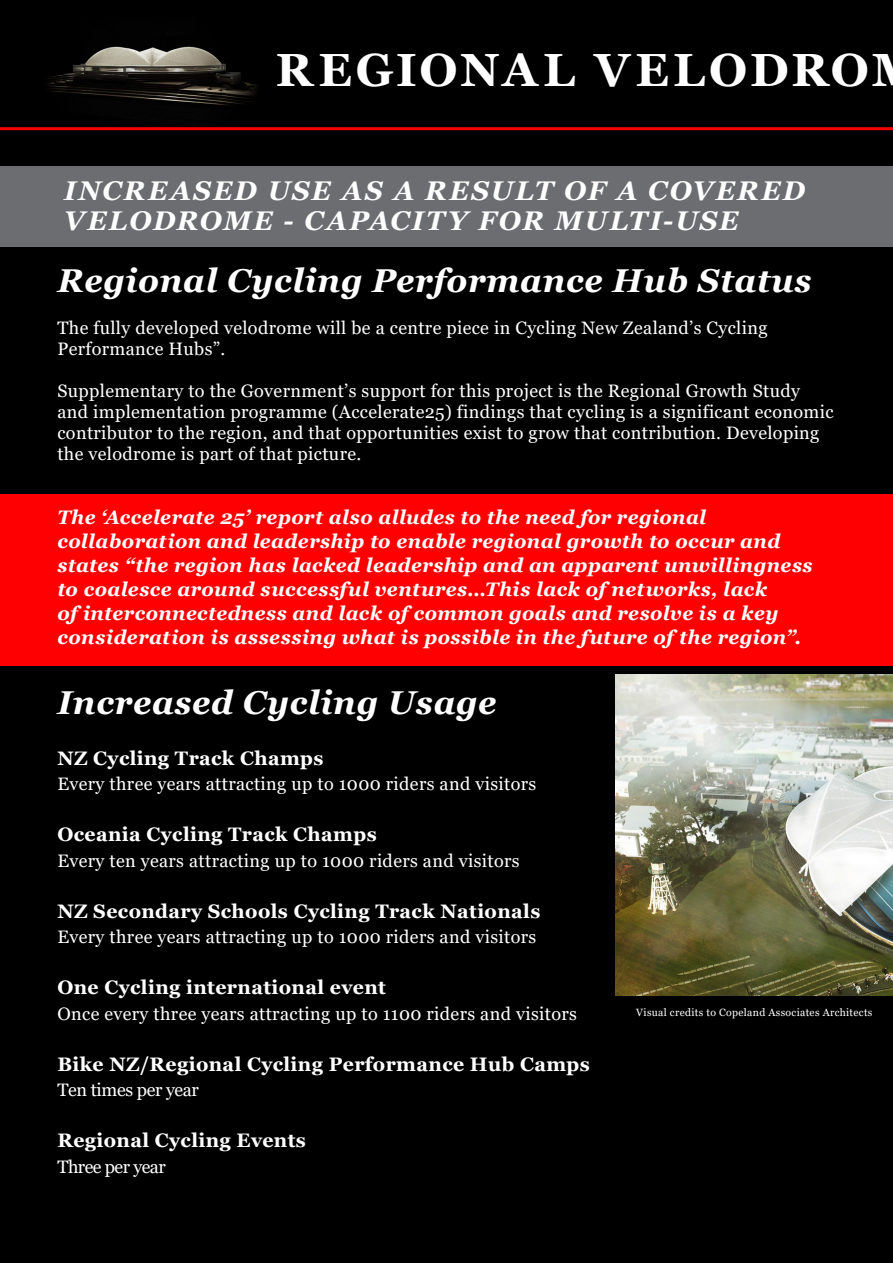
<style>
.page{position:relative;width:893px;height:1263px;background:#000}
.page>*{position:absolute;margin:0;border:0;box-sizing:border-box;transform-origin:0 0}
.t1{font:700 46.5px "Georgia";letter-spacing:.07em;color:#fff}
.t2{font:italic 700 33px "Georgia";letter-spacing:.02em;color:#fff}
.t3{font:italic 700 27px/30px "Georgia";letter-spacing:.07em;color:#fff}
.t4{font:italic 700 19.5px/24px "Georgia";letter-spacing:.02em;color:#fff}
.t5{font:700 19.5px "Georgia";letter-spacing:.02em;color:#fff}
.t6{font:18px/21px "Georgia";letter-spacing:.02em;color:#fff}
.t7{font:18px "Georgia";letter-spacing:-.02em;color:#fff}
.t8{font:18px "Georgia";letter-spacing:-.03em;color:#fff}
.t9{font:10.5px "Georgia";letter-spacing:.03em;color:#fff}
</style>
<div class="page">
<hr style="left:0;top:127px;width:893px;height:3px;background:#fe0002">
<img style="left:43px;top:15px;width:217px;height:110px">
<div style="left:0;top:494px;width:893px;height:171px;background:#fe0002"></div>
<div style="left:0;top:166px;width:893px;height:80px;background:#6c6d70"></div>
<img style="left:615px;top:675px;width:278px;height:320px">
<p class="t1" style="left:276px;top:40px;width:595px">REGIONAL VELODRO</p>
<p class="t3" style="left:64px;top:175px;width:743px">INCREASED USE AS A RESULT OF A COVERED<br>VELODROME - CAPACITY FOR MULTI-USE</p>
<p class="t2" style="left:57px;top:259px;width:756px">Regional Cycling Performance Hub Status</p>
<p class="t6" style="left:57px;top:317px;width:712px">The fully developed velodrome will be a centre piece in Cycling New Zealand’s Cycling<br>Performance Hubs”.</p>
<p class="t6" style="left:57px;top:380px;width:778px">Supplementary to the Government’s support for this project is the Regional Growth Study and implementation programme (Accelerate25) findings that cycling is a significant economic contributor to the region, and that opportunities exist to grow that contribution. Developing the velodrome is part of that picture.</p>
<p class="t4" style="left:57px;top:506px;width:757px">The ‘Accelerate 25’ report also alludes to the need for regional collaboration and leadership to enable regional growth to occur and states “the region has lacked leadership and an apparent unwillingness to coalesce around successful ventures…This lack of networks, lack<br>of interconnectedness and lack of common goals and resolve is a key consideration is assessing what is possible in the future of the region”.</p>
<p class="t2" style="left:57px;top:681px;width:441px">Increased Cycling Usage</p>
<p class="t5" style="left:57px;top:745px;width:268px">NZ Cycling Track Champs</p>
<p class="t6" style="left:57px;top:774px;width:480px">Every three years attracting up to 1000 riders and visitors</p>
<p class="t5" style="left:57px;top:822px;width:321px">Oceania Cycling Track Champs</p>
<p class="t6" style="left:57px;top:850px;width:464px">Every ten years attracting up to 1000 riders and visitors</p>
<p class="t5" style="left:57px;top:898px;width:484px">NZ Secondary Schools Cycling Track Nationals</p>
<p class="t6" style="left:57px;top:927px;width:480px">Every three years attracting up to 1000 riders and visitors</p>
<p class="t5" style="left:57px;top:975px;width:330px">One Cycling international event</p>
<p class="t6" style="left:57px;top:1003px;width:521px">Once every three years attracting up to 1100 riders and visitors</p>
<p class="t5" style="left:57px;top:1051px;width:534px">Bike NZ/Regional Cycling Performance Hub Camps</p>
<p class="t7" style="left:57px;top:1079px;width:143px">Ten times per year</p>
<p class="t5" style="left:57px;top:1128px;width:250px">Regional Cycling Events</p>
<p class="t8" style="left:57px;top:1156px;width:110px">Three per year</p>
<p class="t9" style="left:636px;top:1006px;width:238px">Visual credits to Copeland Associates Architects</p>
</div>
